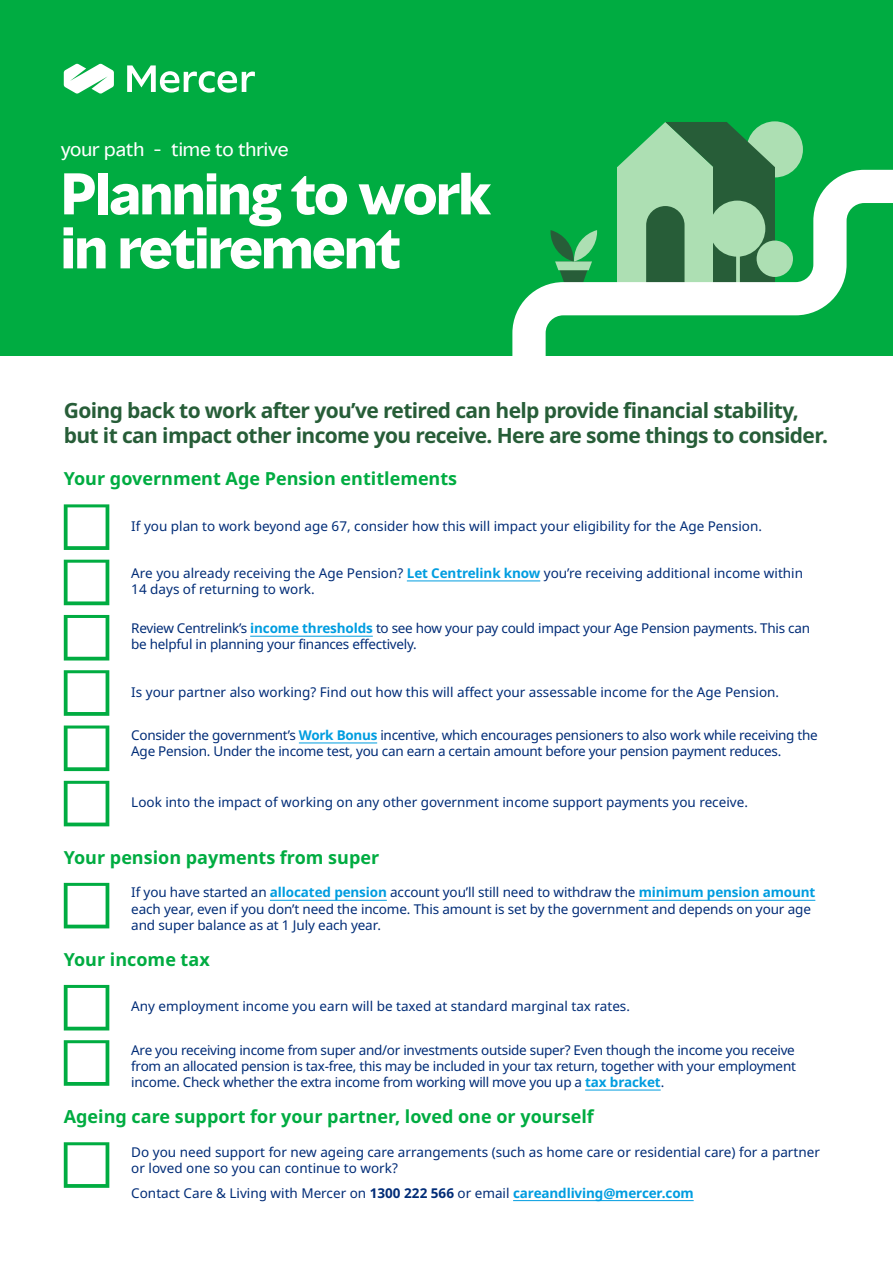
<style>
.page{position:relative;width:893px;height:1263px;background:#fff}
.page>*{position:absolute;margin:0;border:0;box-sizing:border-box;transform-origin:0 0}
.Statement_Headline{font:700 54px/54px "MMC Display";letter-spacing:-.025em;color:#fff}
.Intro_14pt{font:700 21px/25.2px "Noto Sans";letter-spacing:-.03em;color:#275d38}
.t1{font:700 18px "Noto Sans";color:#00ac41}
.Statement_Headline-2{font:18px "MMC Display";color:#fff}
.Body_copy{font:13.5px/16.2px "Noto Sans";letter-spacing:-.01em;color:#002c77}
.s1{font-weight:700;color:#009de0}
.s2{font-weight:700}
</style>
<div class="page">
<div style="left:0;top:0;width:893px;height:355px;background:#00ac41"></div>
<svg style="left:127px;top:65px;width:128px;height:28px"></svg>
<svg style="left:64px;top:64px;width:50px;height:30px"></svg>
<div style="left:617px;top:167px;width:96px;height:119px;background:#addfb3"></div>
<div style="left:747px;top:121px;width:56px;height:56px;background:#addfb3;border-radius:50%"></div>
<div style="left:713px;top:167px;width:62px;height:119px;background:#275d38"></div>
<svg style="left:617px;top:122px;width:158px;height:45px"></svg>
<svg style="left:512px;top:170px;width:381px;height:185px"></svg>
<svg style="left:64px;top:504px;width:45px;height:46px"></svg>
<svg style="left:64px;top:560px;width:45px;height:45px"></svg>
<hr style="left:407px;top:581px;width:133px;height:1px;background:#009de0">
<svg style="left:64px;top:615px;width:45px;height:45px"></svg>
<hr style="left:250px;top:636px;width:123px;height:1px;background:#009de0">
<svg style="left:64px;top:670px;width:45px;height:46px"></svg>
<svg style="left:64px;top:725px;width:45px;height:46px"></svg>
<hr style="left:299px;top:743px;width:78px;height:1px;background:#009de0">
<svg style="left:64px;top:781px;width:45px;height:45px"></svg>
<svg style="left:64px;top:883px;width:45px;height:45px"></svg>
<hr style="left:270px;top:900px;width:117px;height:1px;background:#009de0">
<hr style="left:639px;top:900px;width:176px;height:1px;background:#009de0">
<svg style="left:64px;top:985px;width:45px;height:45px"></svg>
<svg style="left:64px;top:1040px;width:45px;height:46px"></svg>
<hr style="left:585px;top:1090px;width:76px;height:1px;background:#009de0">
<svg style="left:64px;top:1142px;width:45px;height:46px"></svg>
<hr style="left:513px;top:1200px;width:181px;height:1px;background:#009de0">
<p class="Statement_Headline-2" style="left:61px;top:138px;width:229px">your path - time to thrive</p>
<p class="Statement_Headline" style="left:61px;top:168px;width:432px">Planning to work in retirement</p>
<p class="Intro_14pt" style="left:64px;top:398px;width:766px">Going back to work after you’ve retired can help provide financial stability, but it can impact other income you receive. Here are some things to consider.</p>
<h5 class="t1" style="left:64px;top:466px;width:395px">Your government Age Pension entitlements</h5>
<p class="Body_copy" style="left:131px;top:518px;width:632px">If you plan to work beyond age 67, consider how this will impact your eligibility for the Age Pension.</p>
<p class="Body_copy" style="left:131px;top:565px;width:673px">Are you already receiving the Age Pension? <span class="s1">Let Centrelink know</span> you’re receiving additional income within<br>14 days of returning to work.</p>
<p class="Body_copy" style="left:131px;top:620px;width:680px">Review Centrelink’s <span class="s1">income thresholds</span> to see how your pay could impact your Age Pension payments. This can be helpful in planning your finances effectively.</p>
<p class="Body_copy" style="left:131px;top:684px;width:649px">Is your partner also working? Find out how this will affect your assessable income for the Age Pension.</p>
<p class="Body_copy" style="left:131px;top:727px;width:688px">Consider the government’s <span class="s1">Work Bonus</span> incentive, which encourages pensioners to also work while receiving the<br>Age Pension. Under the income test, you can earn a certain amount before your pension payment reduces.</p>
<p class="Body_copy" style="left:131px;top:794px;width:618px">Look into the impact of working on any other government income support payments you receive.</p>
<h5 class="t1" style="left:64px;top:844px;width:317px">Your pension payments from super</h5>
<p class="Body_copy" style="left:131px;top:885px;width:686px">If you have started an <span class="s1">allocated pension</span> account you’ll still need to withdraw the <span class="s1">minimum pension amount </span>each year, even if you don’t need the income. This amount is set by the government and depends on your age and super balance as at 1 July each year.</p>
<h5 class="t1" style="left:64px;top:947px;width:147px">Your income tax</h5>
<p class="Body_copy" style="left:131px;top:998px;width:500px">Any employment income you earn will be taxed at standard marginal tax rates.</p>
<p class="Body_copy" style="left:131px;top:1042px;width:666px;text-align:justify">Are you receiving income from super and/or investments outside super? Even though the income you receive from an allocated pension is tax-free, this may be included in your tax return, together with your employment income. Check whether the extra income from working will move you up a <span class="s1">tax bracket</span>.</p>
<h3 class="t1" style="left:64px;top:1104px;width:532px">Ageing care support for your partner, loved one or yourself</h3>
<p class="Body_copy" style="left:131px;top:1144px;width:690px">Do you need support for new ageing care arrangements (such as home care or residential care) for a partner or loved one so you can continue to work?</p>
<p class="Body_copy" style="left:131px;top:1185px;width:564px">Contact Care &amp; Living with Mercer on <span class="s2">1300 222 566</span> or email <span class="s1">careandliving@mercer.com</span></p>
</div>
